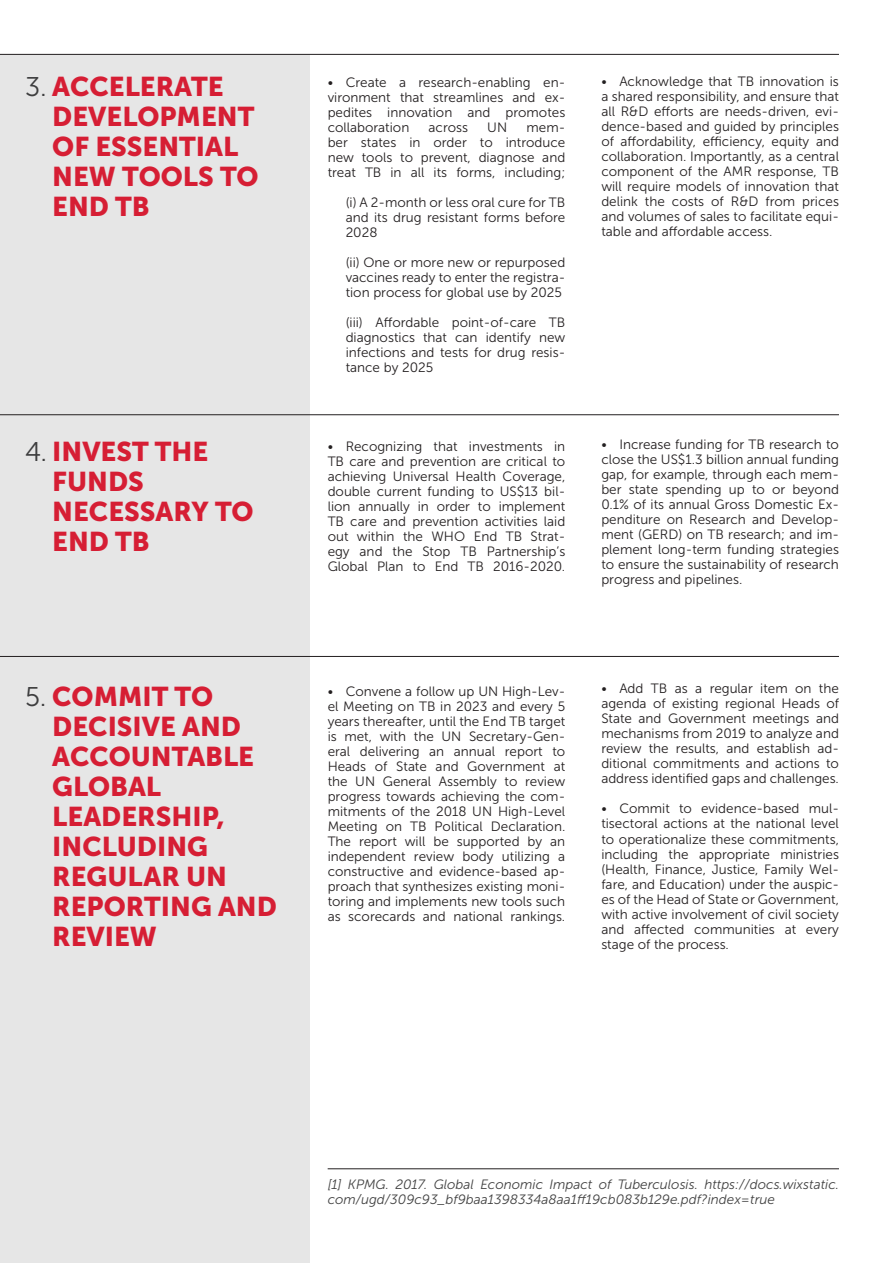
<style>
.page{position:relative;width:893px;height:1263px;background:#fff}
.page>*{position:absolute;margin:0;border:0;box-sizing:border-box;transform-origin:0 0}
.t1{font:27px/30px "Museo Sans 900";color:#d61e34}
.t2{font:13.5px/15px "Museo Sans 300";color:#231f20;text-align:justify}
.t3{font:italic 13.5px/15px "Museo Sans 300";color:#414141}
.s1{font-family:"Museo Sans 300";color:#3e3e3f}
</style>
<div class="page">
<div style="left:0;top:55px;width:310px;height:1208px;background:#e6e6e6"></div>
<hr style="left:0;top:54px;width:839px;height:1px;background:#231f20">
<hr style="left:0;top:414px;width:839px;height:1px;background:#231f20">
<hr style="left:0;top:656px;width:839px;height:1px;background:#231f20">
<hr style="left:328px;top:1168px;width:511px;height:1px;background:#231f20">
<p class="t1" style="left:52px;top:71px;width:208px;text-indent:-27px"><span class="s1">3.</span> ACCELERATE<br>DEVELOPMENT<br>OF ESSENTIAL<br>NEW TOOLS TO<br>END TB</p>
<p class="t1" style="left:52px;top:436px;width:203px;text-indent:-27px"><span class="s1">4.</span> INVEST THE<br>FUNDS<br>NECESSARY TO<br>END TB</p>
<p class="t1" style="left:52px;top:681px;width:226px;text-indent:-27px"><span class="s1">5.</span> COMMIT TO<br>DECISIVE AND<br>ACCOUNTABLE<br>GLOBAL<br>LEADERSHIP,<br>INCLUDING<br>REGULAR UN<br>REPORTING AND<br>REVIEW</p>
<p class="t2" style="left:328px;top:75px;width:239px">• Create a research-enabling en&shy;vironment that streamlines and ex&shy;pedites innovation and promotes collaboration</p>
<p class="t2" style="left:429px;top:120px;width:41px">across</p>
<p class="t2" style="left:487px;top:120px;width:21px">UN</p>
<p class="t2" style="left:328px;top:120px;width:239px;text-indent:199px">mem&shy;ber states in order to introduce new tools to prevent, diagnose and treat TB in all its forms, including;</p>
<p class="t2" style="left:346px;top:195px;width:221px">(i) A 2-month or less oral cure for TB and its drug resistant forms before 2028</p>
<p class="t2" style="left:346px;top:255px;width:221px">(ii) One or more new or repurposed vaccines ready to enter the registra&shy;tion process for global use by 2025</p>
<p class="t2" style="left:346px;top:315px;width:221px">(iii) Affordable point-of-care TB diagnostics that can identify new infections and tests for drug resis&shy;tance by 2025</p>
<p class="t2" style="left:601px;top:74px;width:239px">• Acknowledge that TB innovation is a shared responsibility, and ensure that all R&amp;D efforts are needs-driven, evi&shy;dence-based and guided by principles of affordability, efficiency, equity and collaboration. Importantly, as a central component of the AMR response, TB will require models of innovation that delink the costs of R&amp;D from prices and volumes of sales to facilitate equi&shy;table and affordable access.</p>
<p class="t2" style="left:328px;top:439px;width:239px">• Recognizing that investments in TB care and prevention are critical to achieving Universal Health Coverage, double current funding to US$13 bil&shy;lion annually in order to implement TB care and prevention activities laid out within the WHO End TB Strat&shy;egy and the Stop TB Partnership’s Global Plan to End TB 2016-2020.</p>
<p class="t2" style="left:601px;top:437px;width:239px">• Increase funding for TB research to close the US$1.3 billion annual funding gap, for example, through each mem&shy;ber state spending up to or beyond 0.1% of its annual Gross Domestic Ex&shy;penditure on Research and Develop&shy;ment (GERD) on TB research; and im&shy;plement long-term funding strategies to ensure the sustainability of research progress and pipelines.</p>
<p class="t2" style="left:328px;top:684px;width:239px">• Convene a follow up UN High-Lev&shy;el Meeting on TB in 2023 and every 5 years thereafter, until the End TB target is met, with the UN Secretary-Gen&shy;eral delivering an annual report to Heads of State and Government at the UN General Assembly to review progress towards achieving the com&shy;mitments of the 2018 UN High-Level Meeting on TB Political Declaration.<br>The report will be supported by an independent review body utilizing a constructive and evidence-based ap&shy;proach that synthesizes existing moni&shy;toring and implements new tools such as scorecards and national rankings.</p>
<p class="t2" style="left:601px;top:681px;width:239px">• Add TB as a regular item on the agenda of existing regional Heads of State and Government meetings and mechanisms from 2019 to analyze and review the results, and establish ad&shy;ditional commitments and actions to address identified gaps and challenges.</p>
<p class="t2" style="left:601px;top:801px;width:239px">• Commit to evidence-based mul&shy;tisectoral actions at the national level to operationalize these commitments, including the appropriate ministries (Health, Finance, Justice, Family Wel&shy;fare, and Education) under the auspic&shy;es of the Head of State or Government, with active involvement of civil society and affected communities at every stage of the process.</p>
<p class="t3" style="left:328px;top:1177px;width:513px">[1] KPMG. 2017. Global Economic Impact of Tuberculosis. https://docs.wixstatic. com/ugd/309c93_bf9baa1398334a8aa1ff19cb083b129e.pdf?index=true</p>
</div>
